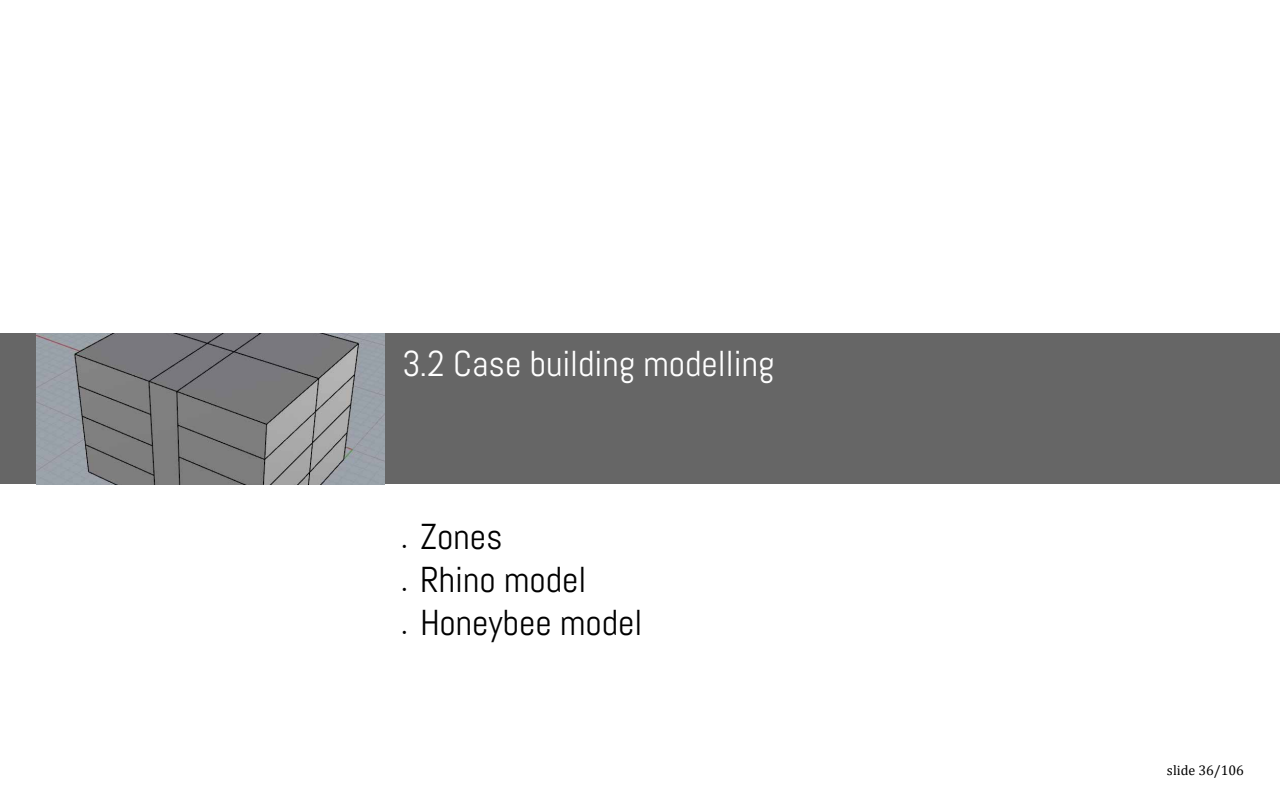
<style>
.page{position:relative;width:1280px;height:800px;background:#fff}
.page>*{position:absolute;margin:0;border:0;box-sizing:border-box;transform-origin:0 0}
.t1{font:36px "Abel";color:#000}
.t2{font:36px "Abel";color:#fff}
.t3{font:14px "Cambria";color:#000}
.s1{font-family:"Minion Pro";font-size:12px}
</style>
<div class="page">
<div style="left:0;top:334px;width:1280px;height:150px;background:#666"></div>
<img style="left:36px;top:334px;width:348px;height:150px">
<p class="t2" style="left:402px;top:341px;width:374px">3.2 Case building modelling</p>
<p class="t1" style="left:402px;top:514px;width:102px"><span class="s1">•</span> Zones</p>
<p class="t1" style="left:402px;top:557px;width:186px"><span class="s1">•</span> Rhino model</p>
<p class="t1" style="left:402px;top:600px;width:242px"><span class="s1">•</span> Honeybee model</p>
<p class="t3" style="left:1167px;top:762px;width:79px">slide 36/106</p>
</div>
